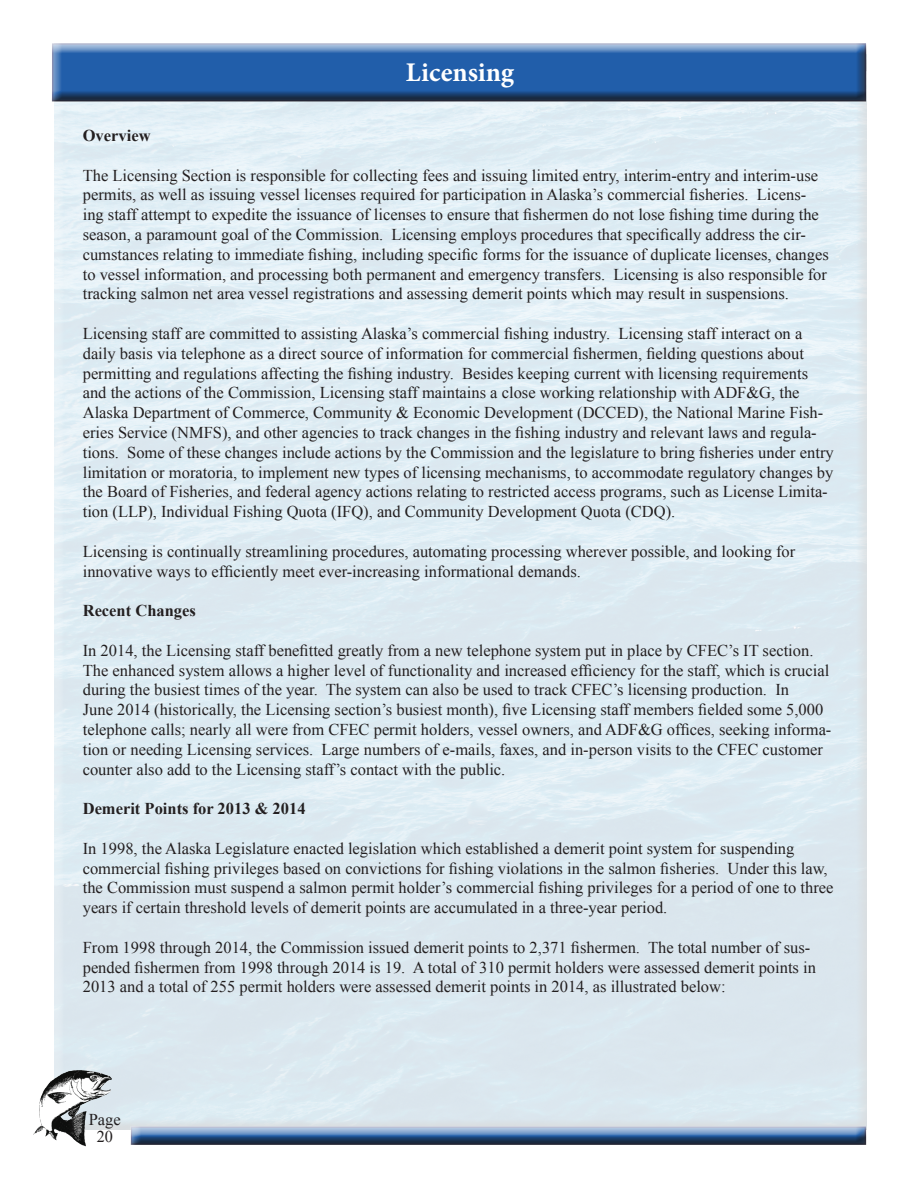
<style>
.page{position:relative;width:918px;height:1188px;background:#fff}
.page>*{position:absolute;margin:0;border:0;box-sizing:border-box;transform-origin:0 0}
.t1{font:700 27px "Minion Pro";color:#fff}
.t2{font:16.5px/19.8px "Times New Roman";color:#231f20}
.t3{font:700 16.5px "Times New Roman";color:#231f20}
</style>
<div class="page">
<div style="left:52px;top:54px;width:816px;height:1076px;background:#231f20;opacity:.75"></div>
<img style="left:33px;top:1069px;width:80px;height:78px">
<div style="left:130px;top:1125px;width:738px;height:16px;background:#dadfe2"></div>
<div style="left:130px;top:1126px;width:738px;height:21px;background:#231f20;opacity:.75"></div>
<div style="left:52px;top:43px;width:816px;height:60px;background:#231f20;opacity:.75"></div>
<h1 class="t1" style="left:406px;top:53px;width:110px">Licensing</h1>
<p class="t3" style="left:83px;top:124px;width:69px">Overview</p>
<p class="t2" style="left:83px;top:165px;width:748px">The Licensing Section is responsible for collecting fees and issuing limited entry, interim-entry and interim-use permits, as well as issuing vessel licenses required for participation in Alaska’s commercial fisheries. Licens&shy;ing staff attempt to expedite the issuance of licenses to ensure that fishermen do not lose fishing time during the season, a paramount goal of the Commission. Licensing employs procedures that specifically address the cir&shy;cumstances relating to immediate fishing, including specific forms for the issuance of duplicate licenses, changes to vessel information, and processing both permanent and emergency transfers. Licensing is also responsible for tracking salmon net area vessel registrations and assessing demerit points which may result in suspensions.</p>
<p class="t2" style="left:83px;top:323px;width:753px">Licensing staff are committed to assisting Alaska’s commercial fishing industry. Licensing staff interact on a daily basis via telephone as a direct source of information for commercial fishermen, fielding questions about permitting and regulations affecting the fishing industry. Besides keeping current with licensing requirements and the actions of the Commission, Licensing staff maintains a close working relationship with ADF&amp;G, the Alaska Department of Commerce, Community &amp; Economic Development (DCCED), the National Marine Fish&shy;eries Service (NMFS), and other agencies to track changes in the fishing industry and relevant laws and regula&shy;tions. Some of these changes include actions by the Commission and the legislature to bring fisheries under entry limitation or moratoria, to implement new types of licensing mechanisms, to accommodate regulatory changes by the Board of Fisheries, and federal agency actions relating to restricted access programs, such as License Limita&shy;tion (LLP), Individual Fishing Quota (IFQ), and Community Development Quota (CDQ).</p>
<p class="t2" style="left:83px;top:541px;width:714px">Licensing is continually streamlining procedures, automating processing wherever possible, and looking for innovative ways to efficiently meet ever-increasing informational demands.</p>
<p class="t3" style="left:83px;top:599px;width:115px">Recent Changes</p>
<p class="t2" style="left:83px;top:640px;width:750px">In 2014, the Licensing staff benefitted greatly from a new telephone system put in place by CFEC’s IT section.<br>The enhanced system allows a higher level of functionality and increased efficiency for the staff, which is crucial during the busiest times of the year. The system can also be used to track CFEC’s licensing production. In<br>June 2014 (historically, the Licensing section’s busiest month), five Licensing staff members fielded some 5,000 telephone calls; nearly all were from CFEC permit holders, vessel owners, and ADF&amp;G offices, seeking informa&shy;tion or needing Licensing services. Large numbers of e-mails, faxes, and in-person visits to the CFEC customer counter also add to the Licensing staff’s contact with the public.</p>
<p class="t3" style="left:83px;top:797px;width:224px">Demerit Points for 2013 &amp; 2014</p>
<p class="t2" style="left:83px;top:838px;width:752px">In 1998, the Alaska Legislature enacted legislation which established a demerit point system for suspending commercial fishing privileges based on convictions for fishing violations in the salmon fisheries. Under this law, the Commission must suspend a salmon permit holder’s commercial fishing privileges for a period of one to three years if certain threshold levels of demerit points are accumulated in a three-year period.</p>
<p class="t2" style="left:83px;top:937px;width:735px">From 1998 through 2014, the Commission issued demerit points to 2,371 fishermen. The total number of sus&shy;pended fishermen from 1998 through 2014 is 19. A total of 310 permit holders were assessed demerit points in<br>2013 and a total of 255 permit holders were assessed demerit points in 2014, as illustrated below:</p>
<p class="t2" style="left:89px;top:1109px;width:34px">Page</p>
<p class="t2" style="left:97px;top:1127px;width:18px">20</p>
</div>
